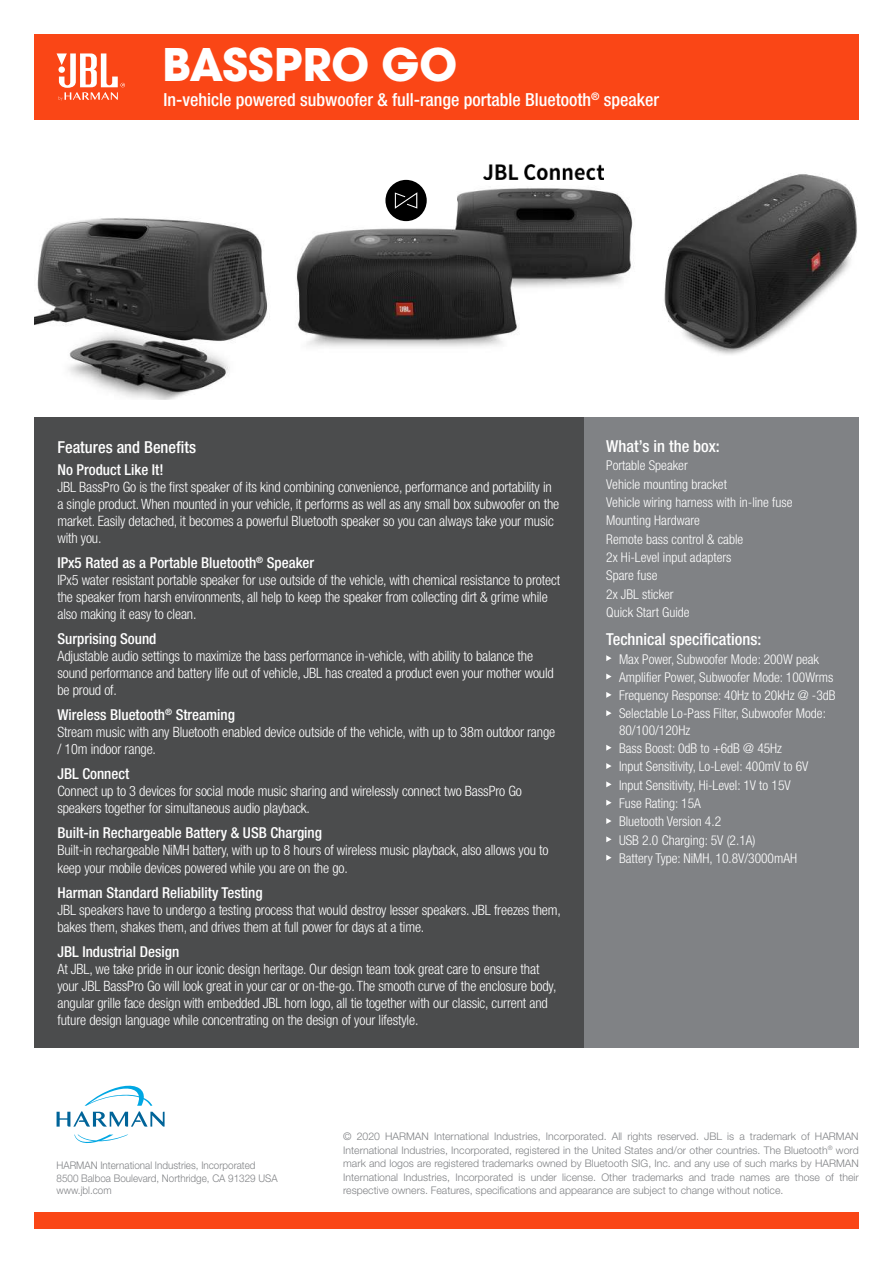
<style>
.page{position:relative;width:893px;height:1263px;background:#fff}
.page>*{position:absolute;margin:0;border:0;box-sizing:border-box;transform-origin:0 0}
.t1{font:700 49.5px "Avant Gard Goth EF";color:#fff}
.t2{font:500 condensed 18px "Helvetica Neue LT Pro";color:#fff}
.t3{font:500 condensed 16.5px "Helvetica Neue LT Pro";color:#fff}
.t4{font:500 condensed 15px "Helvetica Neue LT Pro";color:#fff}
.t5{font:300 condensed 14.25px/17.1px "Helvetica Neue LT Pro";letter-spacing:-.01em;color:#fff}
.t6{font:300 condensed 13.5px/18.3px "Helvetica Neue LT Pro";color:#fff}
.t7{font:300 10.5px/13.5px "Helvetica Neue LT Pro";color:#808285;text-align:justify}
.t8{font:300 10.5px/12.6px "Helvetica Neue LT Pro";color:#808285;scale:.94 1}
</style>
<div class="page">
<img style="left:34px;top:217px;width:236px;height:183px">
<img style="left:296px;top:168px;width:337px;height:179px">
<div style="left:34px;top:34px;width:825px;height:85px;background:#fa4616"></div>
<div style="left:34px;top:1213px;width:825px;height:16px;background:#fa4616"></div>
<svg style="left:57px;top:53px;width:68px;height:48px"></svg>
<svg style="left:74px;top:1134px;width:54px;height:9px"></svg>
<svg style="left:57px;top:1085px;width:108px;height:42px"></svg>
<div style="left:584px;top:418px;width:275px;height:630px;background:#808285"></div>
<svg style="left:606px;top:655px;width:6px;height:6px"></svg>
<svg style="left:606px;top:673px;width:6px;height:6px"></svg>
<svg style="left:606px;top:692px;width:6px;height:6px"></svg>
<svg style="left:606px;top:710px;width:6px;height:6px"></svg>
<svg style="left:606px;top:745px;width:6px;height:6px"></svg>
<svg style="left:606px;top:763px;width:6px;height:6px"></svg>
<svg style="left:606px;top:781px;width:6px;height:6px"></svg>
<svg style="left:606px;top:800px;width:6px;height:6px"></svg>
<svg style="left:606px;top:818px;width:6px;height:6px"></svg>
<svg style="left:606px;top:836px;width:6px;height:6px"></svg>
<svg style="left:606px;top:855px;width:6px;height:6px"></svg>
<div style="left:34px;top:418px;width:550px;height:630px;background:#4b4c4d"></div>
<img style="left:664px;top:173px;width:193px;height:182px">
<img style="left:484px;top:165px;width:119px;height:15px">
<div style="left:385px;top:180px;width:42px;height:41px;background:#000;border-radius:50%"></div>
<svg style="left:395px;top:192px;width:22px;height:17px"></svg>
<h1 class="t1" style="left:162px;top:34px;width:296px">BASSPRO GO</h1>
<p class="t2" style="left:163px;top:89px;width:497px">In-vehicle powered subwoofer &amp; full-range portable Bluetooth<sup>®</sup> speaker</p>
<p class="t3" style="left:57px;top:437px;width:140px">Features and Benefits</p>
<p class="t4" style="left:57px;top:460px;width:108px">No Product Like It!</p>
<p class="t5" style="left:57px;top:478px;width:503px">JBL BassPro Go is the first speaker of its kind combining convenience, performance and portability in a single product. When mounted in your vehicle, it performs as well as any small box subwoofer on the market. Easily detached, it becomes a powerful Bluetooth speaker so you can always take your music with you.</p>
<p class="t4" style="left:57px;top:553px;width:258px">IPx5 Rated as a Portable Bluetooth<sup>®</sup> Speaker</p>
<p class="t5" style="left:57px;top:571px;width:504px">IPx5 water resistant portable speaker for use outside of the vehicle, with chemical resistance to protect the speaker from harsh environments, all help to keep the speaker from collecting dirt &amp; grime while also making it easy to clean.</p>
<p class="t4" style="left:57px;top:629px;width:101px">Surprising Sound</p>
<p class="t5" style="left:57px;top:647px;width:498px">Adjustable audio settings to maximize the bass performance in-vehicle, with ability to balance the sound performance and battery life out of vehicle, JBL has created a product even your mother would be proud of.</p>
<p class="t4" style="left:57px;top:705px;width:179px">Wireless Bluetooth<sup>®</sup> Streaming</p>
<p class="t5" style="left:57px;top:723px;width:499px">Stream music with any Bluetooth enabled device outside of the vehicle, with up to 38m outdoor range / 10m indoor range.</p>
<p class="t4" style="left:57px;top:764px;width:73px">JBL Connect</p>
<p class="t5" style="left:57px;top:782px;width:466px">Connect up to 3 devices for social mode music sharing and wirelessly connect two BassPro Go speakers together for simultaneous audio playback.</p>
<p class="t4" style="left:57px;top:823px;width:266px">Built-in Rechargeable Battery &amp; USB Charging</p>
<p class="t5" style="left:57px;top:841px;width:493px;line-height:18px">Built-in rechargeable NiMH battery, with up to 8 hours of wireless music playback, also allows you to keep your mobile devices powered while you are on the go.</p>
<p class="t4" style="left:57px;top:883px;width:207px">Harman Standard Reliability Testing</p>
<p class="t5" style="left:57px;top:901px;width:505px">JBL speakers have to undergo a testing process that would destroy lesser speakers. JBL freezes them, bakes them, shakes them, and drives them at full power for days at a time.</p>
<p class="t4" style="left:57px;top:942px;width:123px">JBL Industrial Design</p>
<p class="t5" style="left:57px;top:960px;width:500px">At JBL, we take pride in our iconic design heritage. Our design team took great care to ensure that your JBL BassPro Go will look great in your car or on-the-go. The smooth curve of the enclosure body, angular grille face design with embedded JBL horn logo, all tie together with our classic, current and future design language while concentrating on the design of your lifestyle.</p>
<p class="t3" style="left:606px;top:436px;width:115px">What’s in the box:</p>
<p class="t6" style="left:606px;top:456px;width:188px">Portable Speaker<br>Vehicle mounting bracket<br>Vehicle wiring harness with in-line fuse<br>Mounting Hardware<br>Remote bass control &amp; cable<br>2x Hi-Level input adapters<br>Spare fuse<br>2x JBL sticker<br>Quick Start Guide</p>
<p class="t3" style="left:606px;top:629px;width:157px">Technical specifications:</p>
<p class="t6" style="left:619px;top:649px;width:218px">Max Power, Subwoofer Mode: 200W peak Amplifier Power, Subwoofer Mode: 100Wrms Frequency Response: 40Hz to 20kHz @ -3dB Selectable Lo-Pass Filter, Subwoofer Mode:</p>
<p class="t6" style="left:619px;top:721px;width:191px">80/100/120Hz<br>Bass Boost: 0dB to +6dB @ 45Hz<br>Input Sensitivity, Lo-Level: 400mV to 6V<br>Input Sensitivity, Hi-Level: 1V to 15V<br>Fuse Rating: 15A<br>Bluetooth Version 4.2<br>USB 2.0 Charging: 5V (2.1A)<br>Battery Type: NiMH, 10.8V/3000mAH</p>
<p class="t8" style="left:57px;top:1159px;width:237px">HARMAN International Industries, Incorporated<br>8500 Balboa Boulevard, Northridge, CA 91329 USA www.jbl.com</p>
<p class="t7" style="left:343px;top:1129px;width:517px">© 2020 HARMAN International Industries, Incorporated. All rights reserved. JBL is a trademark of HARMAN International Industries, Incorporated, registered in the United States and/or other countries. The Bluetooth<sup>®</sup> word mark and logos are registered trademarks owned by Bluetooth SIG, Inc. and any use of such marks by HARMAN International Industries, Incorporated is under license. Other trademarks and trade names are those of their respective owners. Features, specifications and appearance are subject to change without notice.</p>
</div>
